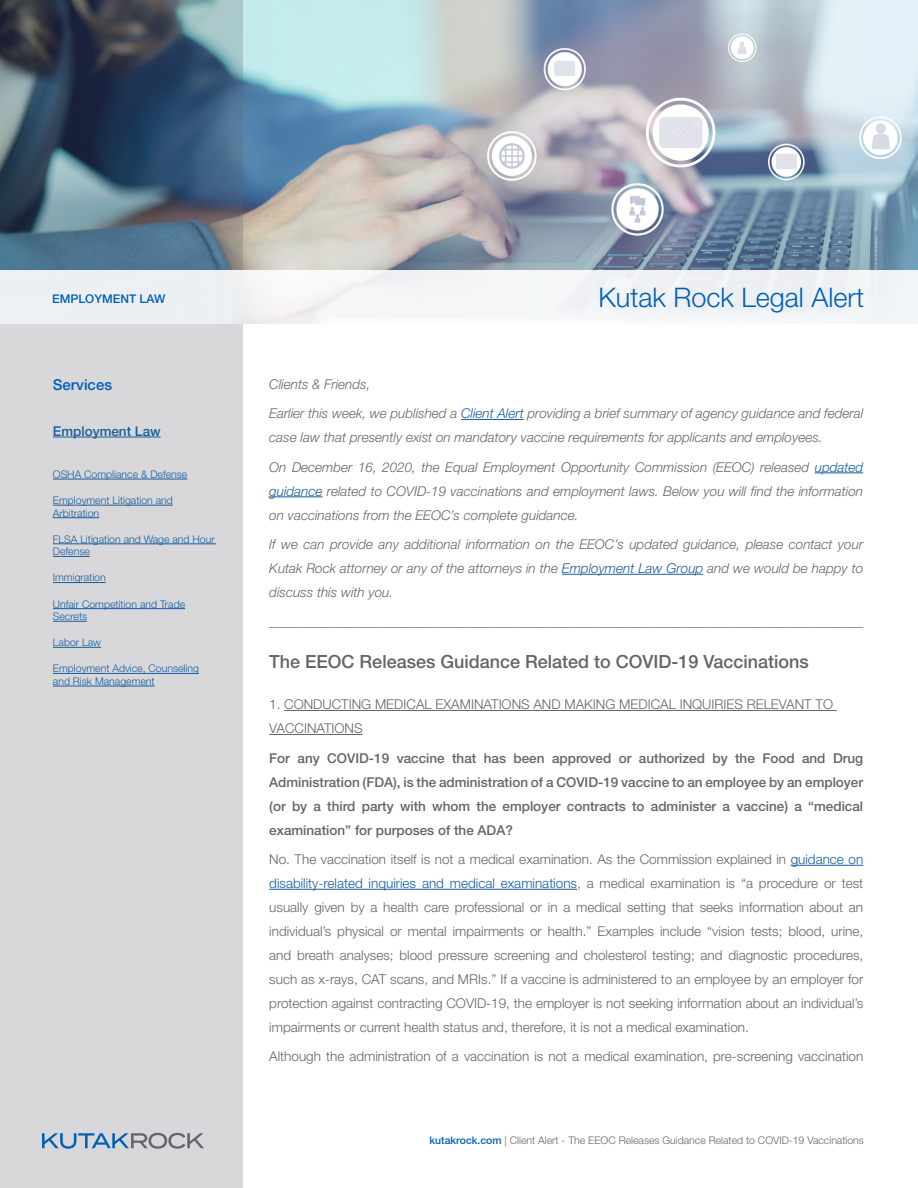
<style>
.page{position:relative;width:918px;height:1188px;background:#fff}
.page>*{position:absolute;margin:0;border:0;box-sizing:border-box;transform-origin:0 0}
.t1{font:300 27px "Helvetica Neue LT Std";color:#005fb9}
.t2{font:500 18.15px "Helvetica Neue LT Std";color:#63656a}
.t3{font:500 15px "Helvetica Neue LT Std";color:#005fb9}
.t4{font:300 13.5px/24px "Helvetica Neue LT Std";color:#63656a}
.t5{font:italic 300 13.5px/24px "Helvetica Neue LT Std";color:#63656a;text-align:justify}
.t6{font:500 13.5px/24px "Helvetica Neue LT Std";color:#63656a;text-align:justify}
.t7{font:500 13.5px "Helvetica Neue LT Std";color:#175d9e}
.t8{font:500 12px "Helvetica Neue LT Std";color:#005fb9}
.t9{font:300 10.5px/12.6px "Helvetica Neue LT Std";color:#175d9e}
.t10{font:300 10.5px "Helvetica Neue LT Std";color:#63656a}
.s1{color:#175d9e}
.s2{font-weight:500;color:#005fb9}
</style>
<div class="page">
<img style="left:243px;top:0;width:675px;height:270px">
<svg style="left:0;top:0;width:243px;height:1188px;background:#b4bac0"></svg>
<svg style="left:42px;top:1133px;width:162px;height:16px;background:#9eafc1"></svg>
<hr style="left:461px;top:419px;width:63px;height:1px;background:#175d9e">
<hr style="left:815px;top:473px;width:48px;height:1px;background:#175d9e">
<hr style="left:269px;top:497px;width:54px;height:1px;background:#175d9e">
<hr style="left:562px;top:574px;width:141px;height:1px;background:#175d9e">
<hr style="left:284px;top:710px;width:553px;height:1px;background:#63656a">
<hr style="left:269px;top:734px;width:94px;height:1px;background:#63656a">
<hr style="left:791px;top:865px;width:72px;height:1px;background:#175d9e">
<hr style="left:269px;top:889px;width:308px;height:1px;background:#175d9e">
<div style="left:0;top:270px;width:918px;height:54px;background:#f0f3f4"></div>
<hr style="left:53px;top:437px;width:108px;height:1px;background:#175d9e">
<hr style="left:53px;top:479px;width:134px;height:1px;background:#175d9e">
<hr style="left:53px;top:505px;width:120px;height:1px;background:#175d9e">
<hr style="left:53px;top:517px;width:46px;height:1px;background:#175d9e">
<hr style="left:53px;top:544px;width:163px;height:1px;background:#175d9e">
<hr style="left:53px;top:556px;width:37px;height:1px;background:#175d9e">
<hr style="left:53px;top:582px;width:53px;height:1px;background:#175d9e">
<hr style="left:53px;top:608px;width:132px;height:1px;background:#175d9e">
<hr style="left:53px;top:621px;width:34px;height:1px;background:#175d9e">
<hr style="left:53px;top:647px;width:48px;height:1px;background:#175d9e">
<hr style="left:53px;top:673px;width:146px;height:1px;background:#175d9e">
<hr style="left:53px;top:686px;width:102px;height:1px;background:#175d9e">
<p class="t8" style="left:52px;top:292px;width:115px">EMPLOYMENT LAW</p>
<p class="t3" style="left:53px;top:376px;width:61px">Services</p>
<p class="t7" style="left:53px;top:423px;width:109px">Employment Law</p>
<p class="t9" style="left:53px;top:468px;width:136px">OSHA Compliance &amp; Defense</p>
<p class="t9" style="left:53px;top:494px;width:121px">Employment Litigation and<br>Arbitration</p>
<p class="t9" style="left:53px;top:533px;width:163px">FLSA Litigation and Wage and Hour<br>Defense</p>
<p class="t9" style="left:53px;top:571px;width:54px">Immigration</p>
<p class="t9" style="left:53px;top:597px;width:134px">Unfair Competition and Trade<br>Secrets</p>
<p class="t9" style="left:53px;top:636px;width:50px">Labor Law</p>
<p class="t9" style="left:53px;top:662px;width:148px">Employment Advice, Counseling and Risk Management</p>
<p class="t1" style="left:598px;top:281px;width:267px">Kutak Rock Legal Alert</p>
<p class="t5" style="left:269px;top:372px;width:103px">Clients &amp; Friends,</p>
<p class="t5" style="left:269px;top:401px;width:595px">Earlier this week, we published a <span class="s1">Client Alert</span> providing a brief summary of agency guidance and federal case law that presently exist on mandatory vaccine requirements for applicants and employees.</p>
<p class="t5" style="left:269px;top:455px;width:596px">On December 16, 2020, the Equal Employment Opportunity Commission (EEOC) released <span class="s1">updated guidance</span> related to COVID-19 vaccinations and employment laws. Below you will find the information on vaccinations from the EEOC’s complete guidance.</p>
<p class="t5" style="left:269px;top:532px;width:596px">If we can provide any additional information on the EEOC’s updated guidance, please contact your Kutak Rock attorney or any of the attorneys in the <span class="s1">Employment Law Group</span> and we would be happy to discuss this with you.</p>
<p class="t4" style="left:269px;top:609px;width:596px">________________________________________________________________________________________</p>
<p class="t2" style="left:269px;top:650px;width:541px">The EEOC Releases Guidance Related to COVID-19 Vaccinations</p>
<p class="t4" style="left:269px;top:692px;width:565px">1. CONDUCTING MEDICAL EXAMINATIONS AND MAKING MEDICAL INQUIRIES RELEVANT TO<br>VACCINATIONS</p>
<p class="t6" style="left:269px;top:746px;width:595px">For any COVID-19 vaccine that has been approved or authorized by the Food and Drug Administration (FDA), is the administration of a COVID-19 vaccine to an employee by an employer (or by a third party with whom the employer contracts to administer a vaccine) a “medical examination” for purposes of the ADA?</p>
<p class="t4" style="left:269px;top:847px;width:596px;text-align:justify">No. The vaccination itself is not a medical examination. As the Commission explained in <span class="s1">guidance on disability-related inquiries and medical examinations</span>, a medical examination is “a procedure or test usually given by a health care professional or in a medical setting that seeks information about an individual’s physical or mental impairments or health.” Examples include “vision tests; blood, urine, and breath analyses; blood pressure screening and cholesterol testing; and diagnostic procedures, such as x-rays, CAT scans, and MRIs.” If a vaccine is administered to an employee by an employer for protection against contracting COVID-19, the employer is not seeking information about an individual’s impairments or current health status and, therefore, it is not a medical examination.</p>
<p class="t4" style="left:269px;top:1044px;width:596px">Although the administration of a vaccination is not a medical examination, pre-screening vaccination</p>
<p class="t10" style="left:430px;top:1134px;width:436px"><span class="s2">kutakrock.com</span> | Client Alert - The EEOC Releases Guidance Related to COVID-19 Vaccinations</p>
</div>
